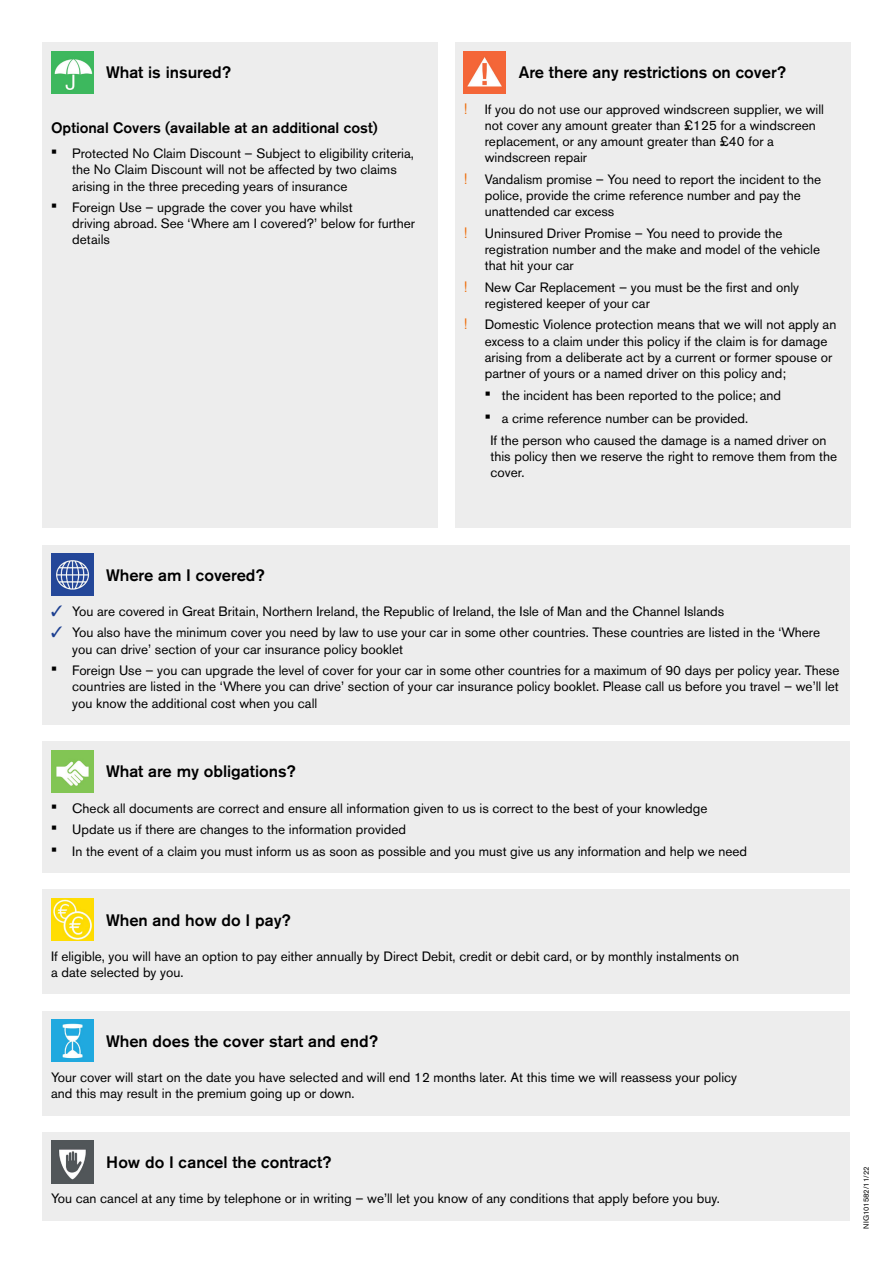
<style>
.page{position:relative;width:893px;height:1263px;background:#fff}
.page>*{position:absolute;margin:0;border:0;box-sizing:border-box;transform-origin:0 0}
.t1{font:500 16.5px "Akzidenz Grotesk BE";color:#000}
.t2{font:500 15px "Akzidenz Grotesk BE";color:#000}
.t3{font:13.5px/16.2px "Akzidenz Grotesk BE";color:#000}
.t4{font:7.5px "Akzidenz Grotesk BE";color:#000}
.s1{font-size:18px}
.s2{font-size:15px;color:#ed6b06}
.s3{color:#1b3e90}
</style>
<div class="page">
<div style="left:43px;top:43px;width:395px;height:485px;background:#ededed"></div>
<img style="left:51px;top:51px;width:42px;height:42px">
<div style="left:43px;top:1132px;width:807px;height:88px;background:#ededed"></div>
<img style="left:51px;top:1141px;width:42px;height:42px">
<div style="left:43px;top:1011px;width:807px;height:104px;background:#ededed"></div>
<img style="left:51px;top:1019px;width:42px;height:43px">
<div style="left:43px;top:741px;width:807px;height:132px;background:#ededed"></div>
<img style="left:51px;top:750px;width:42px;height:42px">
<div style="left:43px;top:545px;width:807px;height:179px;background:#ededed"></div>
<img style="left:51px;top:553px;width:42px;height:43px">
<div style="left:455px;top:43px;width:395px;height:485px;background:#ededed"></div>
<img style="left:463px;top:51px;width:43px;height:42px">
<div style="left:43px;top:890px;width:807px;height:104px;background:#ededed"></div>
<img style="left:51px;top:898px;width:42px;height:42px">
<p class="t1" style="left:106px;top:63px;width:126px">What is insured?</p>
<p class="t2" style="left:51px;top:119px;width:328px">Optional Covers (available at an additional cost)</p>
<p class="t3" style="left:72px;top:145px;width:343px;text-indent:-21px"><span class="s1">•</span> Protected No Claim Discount – Subject to eligibility criteria, the No Claim Discount will not be affected by two claims arising in the three preceding years of insurance</p>
<p class="t3" style="left:72px;top:199px;width:344px;text-indent:-21px"><span class="s1">•</span> Foreign Use – upgrade the cover you have whilst<br>driving abroad. See ‘Where am I covered?’ below for further details</p>
<p class="t1" style="left:519px;top:63px;width:269px">Are there any restrictions on cover?</p>
<p class="t3" style="left:485px;top:101px;width:341px;text-indent:-21px"><span class="s2">!</span> If you do not use our approved windscreen supplier, we will not cover any amount greater than £125 for a windscreen replacement, or any amount greater than £40 for a windscreen repair</p>
<p class="t3" style="left:485px;top:171px;width:338px;text-indent:-21px"><span class="s2">!</span> Vandalism promise – You need to report the incident to the police, provide the crime reference number and pay the unattended car excess</p>
<p class="t3" style="left:485px;top:225px;width:337px;text-indent:-21px"><span class="s2">!</span> Uninsured Driver Promise – You need to provide the registration number and the make and model of the vehicle that hit your car</p>
<p class="t3" style="left:485px;top:279px;width:316px;text-indent:-21px"><span class="s2">!</span> New Car Replacement – you must be the first and only registered keeper of your car</p>
<p class="t3" style="left:485px;top:316px;width:353px;text-indent:-21px"><span class="s2">!</span> Domestic Violence protection means that we will not apply an excess to a claim under this policy if the claim is for damage arising from a deliberate act by a current or former spouse or partner of yours or a named driver on this policy and;</p>
<p class="t3" style="left:485px;top:388px;width:298px"><span class="s1">•</span> the incident has been reported to the police; and</p>
<p class="t3" style="left:490px;top:407px;width:337px;line-height:21.5px;text-indent:-6px"><span class="s1">•</span> a crime reference number can be provided.<br>If the person who caused the damage is a named driver on</p>
<p class="t3" style="left:490px;top:448px;width:348px">this policy then we reserve the right to remove them from the cover.</p>
<p class="t1" style="left:106px;top:565px;width:160px">Where am I covered?</p>
<p class="t3" style="left:51px;top:603px;width:675px"><span class="s3">✓</span> You are covered in Great Britain, Northern Ireland, the Republic of Ireland, the Isle of Man and the Channel Islands</p>
<p class="t3" style="left:72px;top:624px;width:749px;text-indent:-21px"><span class="s3">✓</span> You also have the minimum cover you need by law to use your car in some other countries. These countries are listed in the ‘Where you can drive’ section of your car insurance policy booklet</p>
<p class="t3" style="left:72px;top:662px;width:769px;text-align:justify;text-indent:-21px"><span class="s1">•</span> Foreign Use – you can upgrade the level of cover for your car in some other countries for a maximum of 90 days per policy year. These countries are listed in the ‘Where you can drive’ section of your car insurance policy booklet. Please call us before you travel – we’ll let you know the additional cost when you call</p>
<p class="t1" style="left:106px;top:761px;width:191px">What are my obligations?</p>
<p class="t3" style="left:51px;top:800px;width:658px"><span class="s1">•</span> Check all documents are correct and ensure all information given to us is correct to the best of your knowledge</p>
<p class="t3" style="left:51px;top:821px;width:356px"><span class="s1">•</span> Update us if there are changes to the information provided</p>
<p class="t3" style="left:51px;top:843px;width:698px"><span class="s1">•</span> In the event of a claim you must inform us as soon as possible and you must give us any information and help we need</p>
<p class="t1" style="left:106px;top:910px;width:186px">When and how do I pay?</p>
<p class="t3" style="left:51px;top:948px;width:690px">If eligible, you will have an option to pay either annually by Direct Debit, credit or debit card, or by monthly instalments on a date selected by you.</p>
<p class="t1" style="left:106px;top:1031px;width:273px">When does the cover start and end?</p>
<p class="t3" style="left:51px;top:1069px;width:688px">Your cover will start on the date you have selected and will end 12 months later. At this time we will reassess your policy and this may result in the premium going up or down.</p>
<p class="t1" style="left:106px;top:1152px;width:227px">How do I cancel the contract?</p>
<p class="t3" style="left:51px;top:1190px;width:670px">You can cancel at any time by telephone or in writing – we’ll let you know of any conditions that apply before you buy.</p>
<p class="t4" style="left:862px;top:1229px;width:64px;rotate:-90deg">NIG101582/11/22</p>
</div>
